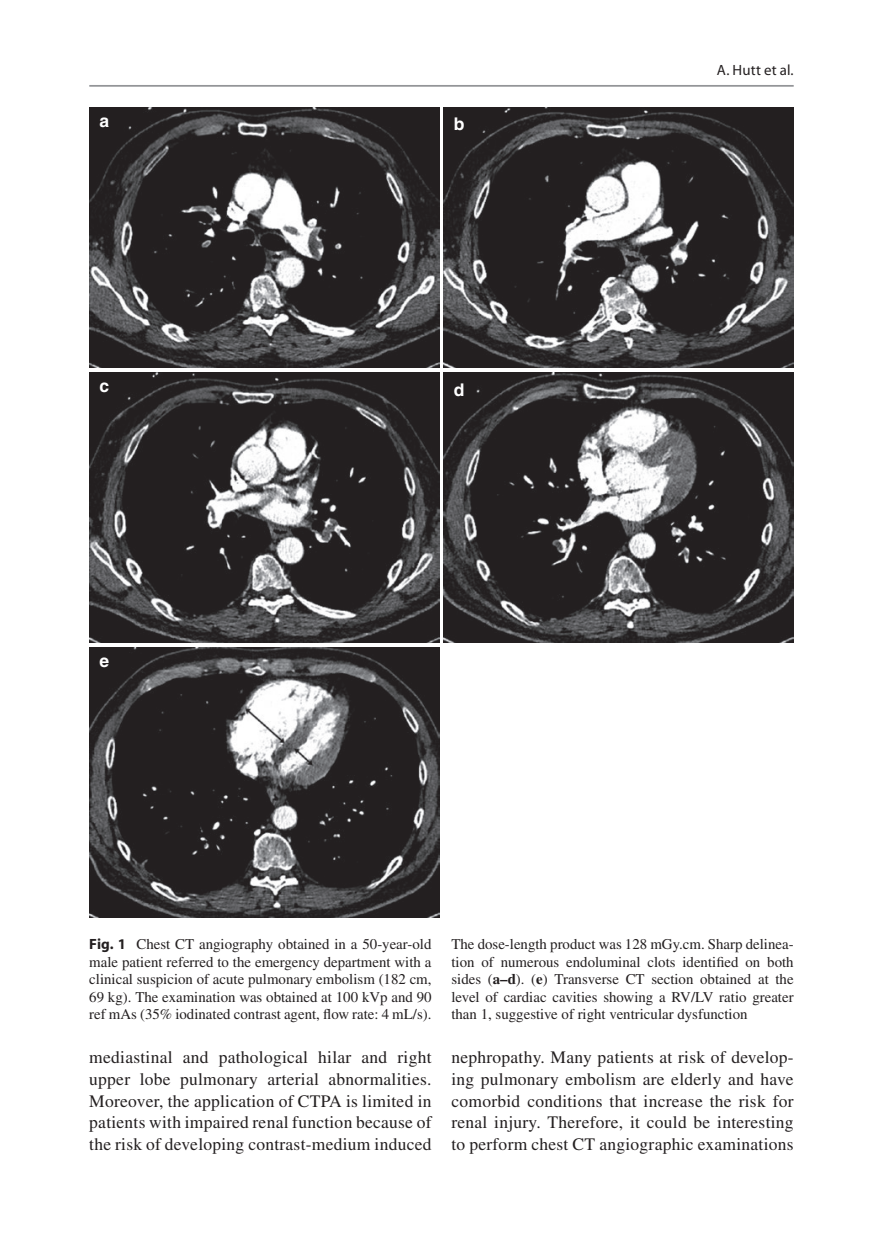
<style>
.page{position:relative;width:883px;height:1260px;background:#fff}
.page>*{position:absolute;margin:0;border:0;box-sizing:border-box;transform-origin:0 0}
.t1{font:17.5px/21.9px "Times";letter-spacing:.015em;color:#231f20;text-align:justify}
.t2{font:700 17.5px "Helvetica";color:#fff}
.t3{font:14.88px/17.5px "Times";color:#231f20;text-align:justify}
.t4{font:14.88px "Myriad";letter-spacing:.005em;color:#231f20}
.s1{font-family:"Myriad";font-weight:700}
.s2{font-weight:700}
</style>
<div class="page">
<img style="left:89px;top:107px;width:350px;height:261px">
<img style="left:444px;top:107px;width:349px;height:261px">
<img style="left:89px;top:373px;width:350px;height:269px">
<img style="left:444px;top:373px;width:349px;height:269px">
<img style="left:89px;top:647px;width:350px;height:271px">
<hr style="left:89px;top:85px;width:705px;height:2px;background:#939598">
<p class="t2" style="left:99px;top:110px;width:11px">a</p>
<p class="t2" style="left:454px;top:113px;width:12px">b</p>
<p class="t2" style="left:99px;top:375px;width:11px">c</p>
<p class="t2" style="left:99px;top:650px;width:11px">e</p>
<p class="t2" style="left:454px;top:379px;width:12px">d</p>
<p class="t4" style="left:717px;top:63px;width:78px">A. Hutt et al.</p>
<p class="t3" style="left:89px;top:935px;width:344px"><span class="s1">Fig. 1</span> Chest CT angiography obtained in a 50-year-old male patient referred to the emergency department with a clinical suspicion of acute pulmonary embolism (182 cm, 69 kg). The examination was obtained at 100 kVp and 90 ref mAs (35% iodinated contrast agent, flow rate: 4 mL/s).</p>
<p class="t3" style="left:451px;top:935px;width:344px">The dose-length product was 128 mGy.cm. Sharp delinea&shy;tion of numerous endoluminal clots identified on both sides (<span class="s2">a–d</span>). (<span class="s2">e</span>) Transverse CT section obtained at the level of cardiac cavities showing a RV/LV ratio greater than 1, suggestive of right ventricular dysfunction</p>
<p class="t1" style="left:89px;top:1046px;width:344px">mediastinal and pathological hilar and right upper lobe pulmonary arterial abnormalities.<br>Moreover, the application of CTPA is limited in patients with impaired renal function because of the risk of developing contrast-medium induced</p>
<p class="t1" style="left:451px;top:1046px;width:344px">nephropathy. Many patients at risk of develop&shy;ing pulmonary embolism are elderly and have comorbid conditions that increase the risk for renal injury. Therefore, it could be interesting to perform chest CT angiographic examinations</p>
</div>
